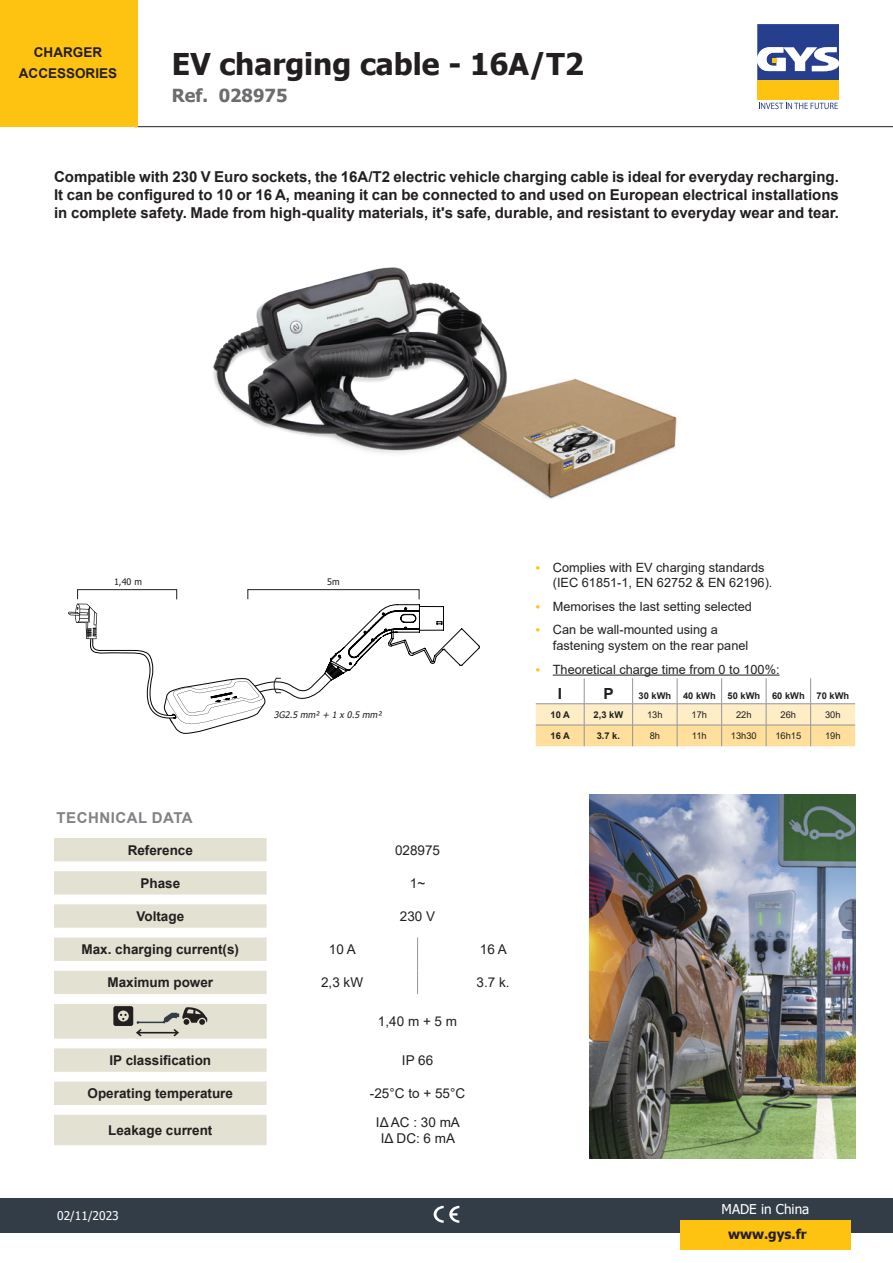
<style>
.page{position:relative;width:893px;height:1263px;background:#fff}
.page>*{position:absolute;margin:0;border:0;box-sizing:border-box;transform-origin:0 0}
.t1{font:700 30px "Tahoma";color:#231f20}
.t2{font:700 18px "Tahoma";color:#6c6d70}
.t3{font:700 15.3px "Arial";color:#231f20}
.t4{font:700 15px/18px "Arial";color:#231f20;text-align:justify}
.t5{font:700 15px "Arial";letter-spacing:.035em;color:#808285}
.t6{font:700 13.5px/21px "Arial";color:#231f20;text-align:center}
.t7{font:13.5px "Arial";color:#231f20}
.t8{font:13.5px "Tahoma";color:#fff}
.t9{font:700 13.5px "Tahoma";color:#231f20}
.t10{font:12.75px/15.3px "Arial";color:#231f20}
.t11{font:12px "Tahoma";color:#fff}
.t12{font:700 9.3px "Arial";color:#231f20}
.t13{font:9.3px "Arial";color:#231f20}
.t14{font:italic 9px "Tahoma";color:#231f20}
.t15{font:9px "Tahoma";color:#231f20}
.s1{font-weight:700;font-size:12px;color:#fec210}
</style>
<div class="page">
<svg style="left:137px;top:0;width:756px;height:127px"></svg>
<div style="left:0;top:1198px;width:893px;height:34px;background:#333d47"></div>
<div style="left:0;top:0;width:137px;height:127px;background:#fec210"></div>
<div style="left:757px;top:81px;width:82px;height:19px;background:#fec210"></div>
<svg style="left:757px;top:24px;width:82px;height:57px"></svg>
<svg style="left:759px;top:103px;width:79px;height:6px"></svg>
<hr style="left:553px;top:675px;width:227px;height:1px;background:#231f20">
<svg style="left:536px;top:678px;width:319px;height:68px"></svg>
<div style="left:680px;top:1220px;width:170px;height:30px;background:#fec210"></div>
<svg style="left:434px;top:1206px;width:25px;height:17px"></svg>
<img style="left:494px;top:378px;width:183px;height:121px">
<img style="left:213px;top:267px;width:300px;height:194px">
<svg style="left:54px;top:838px;width:213px;height:307px;fill:#e2e1d2"></svg>
<svg style="left:417px;top:937px;width:1px;height:57px"></svg>
<svg style="left:113px;top:1006px;width:94px;height:30px;background:#adaca2"></svg>
<img style="left:589px;top:794px;width:267px;height:365px">
<div style="left:77px;top:589px;width:100px;height:11px;border:1px solid #231f20"></div>
<div style="left:248px;top:589px;width:171px;height:11px;border:1px solid #231f20"></div>
<svg style="left:68px;top:604px;width:412px;height:130px"></svg>
<p class="t6" style="left:19px;top:42px;width:100px">CHARGER<br>ACCESSORIES</p>
<p class="t1" style="left:172px;top:43px;width:413px">EV charging cable - 16A/T2</p>
<p class="t2" style="left:172px;top:83px;width:117px">Ref. 028975</p>
<p class="t4" style="left:54px;top:168px;width:786px">Compatible with 230 V Euro sockets, the 16A/T2 electric vehicle charging cable is ideal for everyday recharging.<br>It can be configured to 10 or 16 A, meaning it can be connected to and used on European electrical installations in complete safety. Made from high-quality materials, it's safe, durable, and resistant to everyday wear and tear.</p>
<p class="t15" style="left:114px;top:576px;width:29px">1,40 m</p>
<p class="t15" style="left:327px;top:576px;width:14px">5m</p>
<p class="t14" style="left:274px;top:708px;width:112px">3G2.5 mm² + 1 x 0.5 mm²</p>
<p class="t10" style="left:553px;top:559px;width:221px;text-indent:-17px"><span class="s1">•</span> Complies with EV charging standards (IEC 61851-1, EN 62752 &amp; EN 62196).</p>
<p class="t10" style="left:536px;top:598px;width:218px"><span class="s1">•</span> Memorises the last setting selected</p>
<p class="t10" style="left:553px;top:622px;width:197px;text-indent:-17px"><span class="s1">•</span> Can be wall-mounted using a fastening system on the rear panel</p>
<p class="t10" style="left:536px;top:661px;width:245px"><span class="s1">•</span> Theoretical charge time from 0 to 100%:</p>
<p class="t3" style="left:558px;top:683px;width:6px">I</p>
<p class="t3" style="left:603px;top:683px;width:12px">P</p>
<p class="t12" style="left:639px;top:689px;width:34px">30 kWh</p>
<p class="t12" style="left:683px;top:689px;width:34px">40 kWh</p>
<p class="t12" style="left:728px;top:689px;width:34px">50 kWh</p>
<p class="t12" style="left:772px;top:689px;width:34px">60 kWh</p>
<p class="t12" style="left:817px;top:689px;width:34px">70 kWh</p>
<p class="t12" style="left:550px;top:708px;width:21px">10 A</p>
<p class="t12" style="left:594px;top:708px;width:31px">2,3 kW</p>
<p class="t13" style="left:647px;top:708px;width:17px">13h</p>
<p class="t13" style="left:692px;top:708px;width:17px">17h</p>
<p class="t13" style="left:736px;top:708px;width:17px">22h</p>
<p class="t13" style="left:781px;top:708px;width:17px">26h</p>
<p class="t13" style="left:825px;top:708px;width:17px">30h</p>
<p class="t12" style="left:550px;top:729px;width:21px">16 A</p>
<p class="t12" style="left:597px;top:729px;width:25px">3.7 k.</p>
<p class="t13" style="left:650px;top:729px;width:12px">8h</p>
<p class="t13" style="left:692px;top:729px;width:16px">11h</p>
<p class="t13" style="left:731px;top:729px;width:27px">13h30</p>
<p class="t13" style="left:775px;top:729px;width:27px">16h15</p>
<p class="t13" style="left:825px;top:729px;width:17px">19h</p>
<p class="t5" style="left:56px;top:807px;width:138px">TECHNICAL DATA</p>
<p class="t6" style="left:128px;top:839px;width:67px">Reference</p>
<p class="t7" style="left:395px;top:840px;width:47px">028975</p>
<p class="t6" style="left:140px;top:873px;width:41px">Phase</p>
<p class="t7" style="left:410px;top:874px;width:17px">1~</p>
<p class="t6" style="left:136px;top:906px;width:49px">Voltage</p>
<p class="t7" style="left:400px;top:907px;width:37px">230 V</p>
<p class="t6" style="left:82px;top:939px;width:159px">Max. charging current(s)</p>
<p class="t7" style="left:329px;top:940px;width:29px">10 A</p>
<p class="t7" style="left:480px;top:940px;width:29px">16 A</p>
<p class="t6" style="left:107px;top:972px;width:107px">Maximum power</p>
<p class="t7" style="left:321px;top:973px;width:44px">2,3 kW</p>
<p class="t7" style="left:477px;top:973px;width:35px">3.7 k.</p>
<p class="t7" style="left:378px;top:1012px;width:81px">1,40 m + 5 m</p>
<p class="t6" style="left:109px;top:1050px;width:103px">IP classification</p>
<p class="t7" style="left:402px;top:1051px;width:33px">IP 66</p>
<p class="t6" style="left:88px;top:1083px;width:147px">Operating temperature</p>
<p class="t7" style="left:370px;top:1084px;width:97px">-25°C to + 55°C</p>
<p class="t6" style="left:108px;top:1120px;width:106px">Leakage current</p>
<p class="t7" style="left:376px;top:1113px;width:86px">IΔ AC : 30 mA</p>
<p class="t7" style="left:381px;top:1129px;width:76px">IΔ DC: 6 mA</p>
<p class="t11" style="left:57px;top:1207px;width:63px">02/11/2023</p>
<p class="t8" style="left:722px;top:1200px;width:89px">MADE in China</p>
<p class="t9" style="left:728px;top:1225px;width:80px">www.gys.fr</p>
</div>
